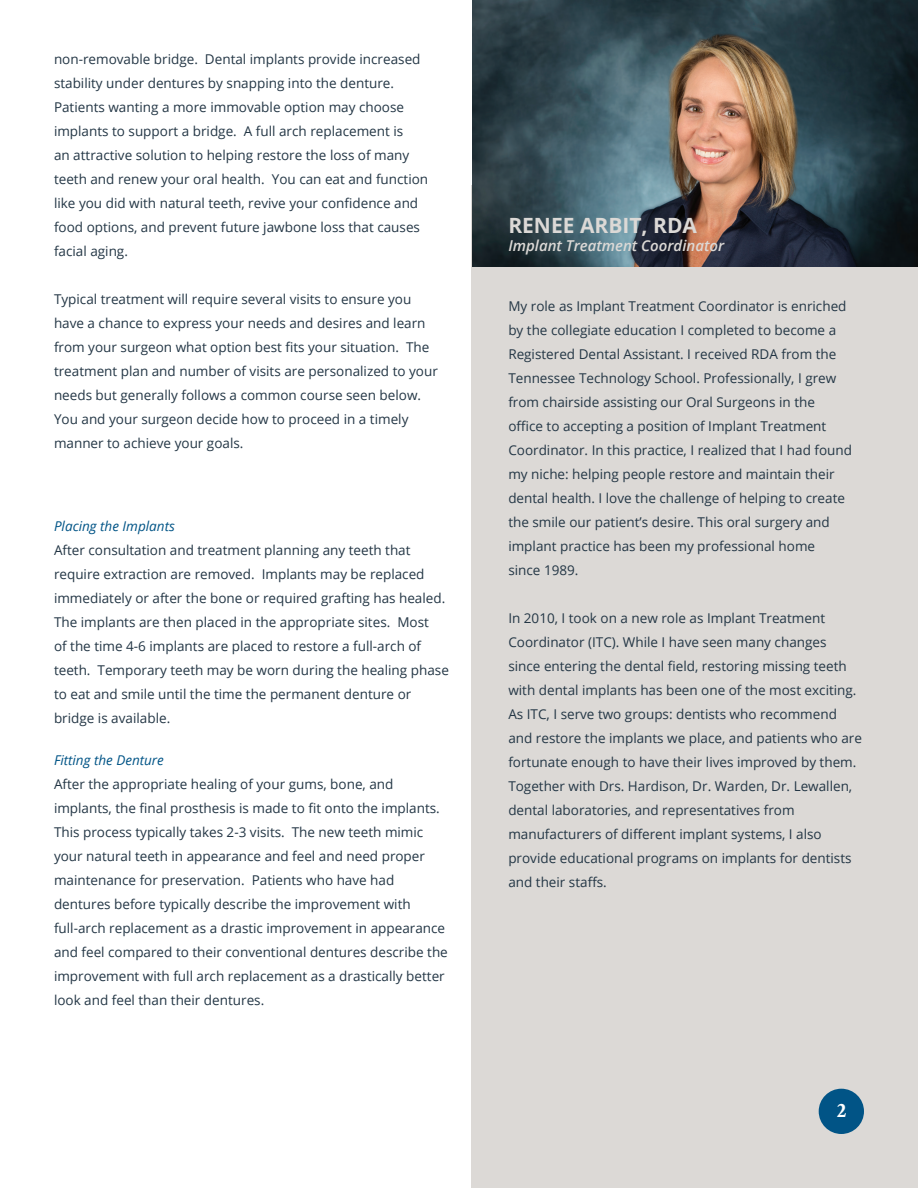
<style>
.page{position:relative;width:918px;height:1188px;background:#fff}
.page>*{position:absolute;margin:0;border:0;box-sizing:border-box;transform-origin:0 0}
.body{font:700 21px "Open Sans";color:#dcd9d6}
.t1{font:700 21px "Crimson Text";color:#fff}
.body-2{font:italic 600 15px "Open Sans";color:#dcd9d6}
.body-3{font:13.5px/24px "Open Sans";color:#233645}
.body-4{font:italic 13.5px "Open Sans";color:#015486}
</style>
<div class="page">
<div style="left:471px;top:185px;width:447px;height:1003px;background:#dcd9d6"></div>
<div style="left:819px;top:1089px;width:45px;height:45px;background:#015486;border-radius:50%"></div>
<img style="left:473px;top:0;width:445px;height:266px">
<p class="body-3" style="left:54px;top:47px;width:368px">non-removable bridge. Dental implants provide increased stability under dentures by snapping into the denture.<br>Patients wanting a more immovable option may choose implants to support a bridge. A full arch replacement is</p>
<p class="body-3" style="left:54px;top:143px;width:357px">an attractive solution to helping restore the loss of many</p>
<p class="body-3" style="left:54px;top:167px;width:376px">teeth and renew your oral health. You can eat and function like you did with natural teeth, revive your confidence and food options, and prevent future jawbone loss that causes facial aging.</p>
<p class="body-3" style="left:54px;top:287px;width:359px">Typical treatment will require several visits to ensure you</p>
<p class="body-3" style="left:54px;top:311px;width:385px">have a chance to express your needs and desires and learn from your surgeon what option best fits your situation. The treatment plan and number of visits are personalized to your needs but generally follows a common course seen below.<br>You and your surgeon decide how to proceed in a timely</p>
<p class="body-3" style="left:54px;top:431px;width:191px">manner to achieve your goals.</p>
<p class="body-4" style="left:54px;top:516px;width:122px">Placing the Implants</p>
<p class="body-3" style="left:54px;top:537px;width:393px">After consultation and treatment planning any teeth that require extraction are removed. Implants may be replaced immediately or after the bone or required grafting has healed.<br>The implants are then placed in the appropriate sites. Most</p>
<p class="body-3" style="left:54px;top:633px;width:396px">of the time 4-6 implants are placed to restore a full-arch of teeth. Temporary teeth may be worn during the healing phase to eat and smile until the time the permanent denture or bridge is available.</p>
<p class="body-4" style="left:54px;top:750px;width:111px">Fitting the Denture</p>
<p class="body-3" style="left:54px;top:771px;width:341px">After the appropriate healing of your gums, bone, and</p>
<p class="body-3" style="left:54px;top:795px;width:387px">implants, the final prosthesis is made to fit onto the implants.<br>This process typically takes 2-3 visits. The new teeth mimic your natural teeth in appearance and feel and need proper maintenance for preservation. Patients who have had</p>
<p class="body-3" style="left:54px;top:891px;width:358px">dentures before typically describe the improvement with</p>
<p class="body-3" style="left:54px;top:915px;width:395px">full-arch replacement as a drastic improvement in appearance and feel compared to their conventional dentures describe the improvement with full arch replacement as a drastically better look and feel than their dentures.</p>
<p class="body" style="left:508px;top:210px;width:190px">RENEE ARBIT, RDA</p>
<p class="body-2" style="left:508px;top:235px;width:217px">Implant Treatment Coordinator</p>
<p class="body-3" style="left:508px;top:294px;width:345px">My role as Implant Treatment Coordinator is enriched by the collegiate education I completed to become a Registered Dental Assistant. I received RDA from the Tennessee Technology School. Professionally, I grew from chairside assisting our Oral Surgeons in the office to accepting a position of Implant Treatment Coordinator. In this practice, I realized that I had found my niche: helping people restore and maintain their dental health. I love the challenge of helping to create the smile our patient’s desire. This oral surgery and</p>
<p class="body-3" style="left:508px;top:534px;width:308px">implant practice has been my professional home since 1989.</p>
<p class="body-3" style="left:508px;top:606px;width:318px">In 2010, I took on a new role as Implant Treatment</p>
<p class="body-3" style="left:508px;top:630px;width:320px">Coordinator (ITC). While I have seen many changes</p>
<p class="body-3" style="left:508px;top:654px;width:350px">since entering the dental field, restoring missing teeth with dental implants has been one of the most exciting.</p>
<p class="body-3" style="left:508px;top:702px;width:355px">As ITC, I serve two groups: dentists who recommend and restore the implants we place, and patients who are fortunate enough to have their lives improved by them.<br>Together with Drs. Hardison, Dr. Warden, Dr. Lewallen, dental laboratories, and representatives from</p>
<p class="body-3" style="left:508px;top:822px;width:315px">manufacturers of different implant systems, I also</p>
<p class="body-3" style="left:508px;top:846px;width:345px">provide educational programs on implants for dentists and their staffs.</p>
<p class="t1" style="left:837px;top:1098px;width:11px">2</p>
</div>
